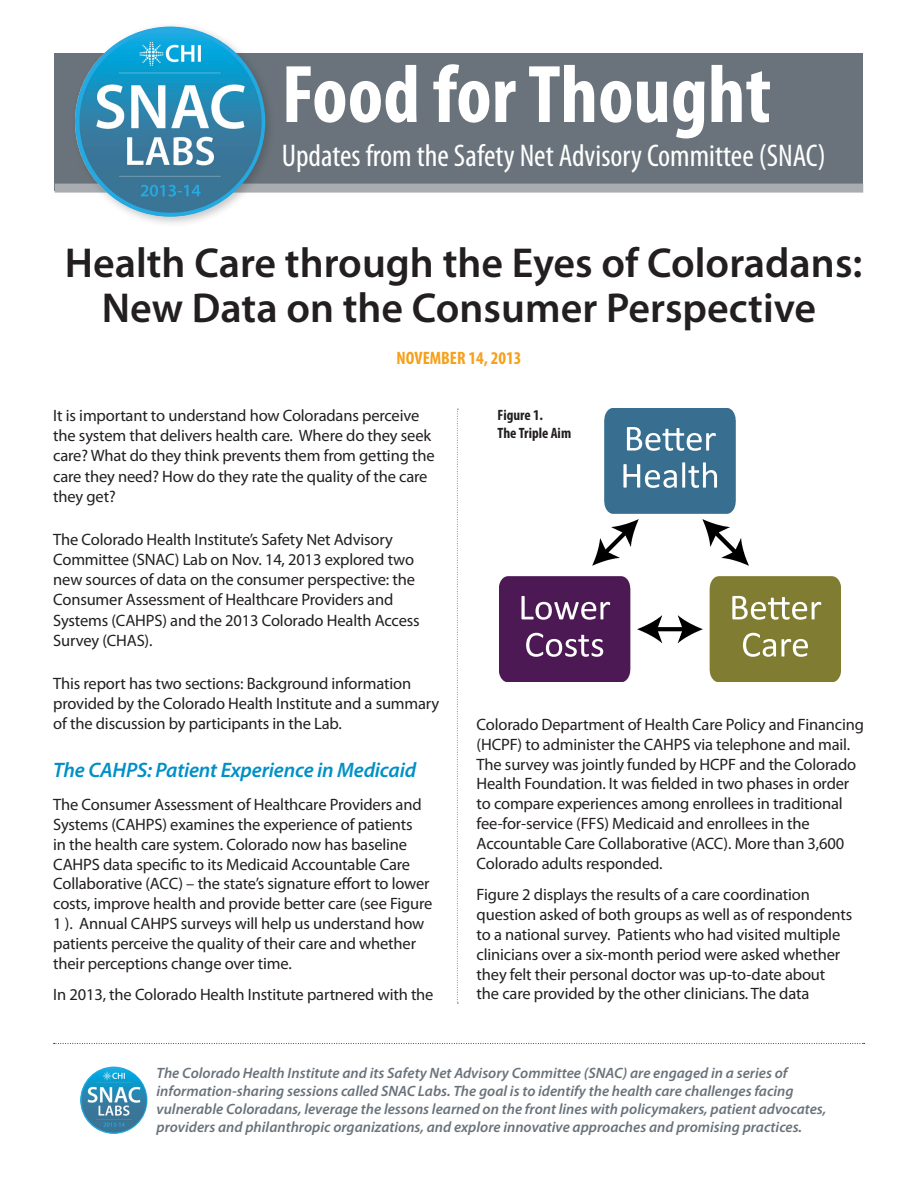
<style>
.page{position:relative;width:918px;height:1188px;background:#fff}
.page>*{position:absolute;margin:0;border:0;box-sizing:border-box;transform-origin:0 0}
.t1{font:700 condensed 82.5px "Myriad Pro";color:#fff}
.t2{font:600 42px/45px "Myriad Pro";color:#231f20;text-align:center}
.t3{font:condensed 31.5px "Myriad Pro";color:#fff}
.t4{font:italic 600 21px "Myriad Pro";letter-spacing:-.01em;color:#0090c6}
.t5{font:700 condensed 18px "Myriad Pro";color:#f6a01b}
.t6{font:16.5px/19.8px "Myriad Pro";letter-spacing:-.01em;color:#231f20}
.t7{font:italic 600 15px/18px "Myriad Pro";color:#6a737b}
.t8{font:700 condensed 15px/18px "Myriad Pro";color:#231f20}
</style>
<div class="page">
<div style="left:55px;top:53px;width:808px;height:137px;background:#6a737b"></div>
<div style="left:55px;top:184px;width:808px;height:9px;background:#a9acb1"></div>
<div style="left:70px;top:21px;width:207px;height:207px;background:#231f20;opacity:.25"></div>
<img style="left:75px;top:27px;width:190px;height:190px;border-radius:95px">
<svg style="left:54px;top:1043px;width:811px;height:1px"></svg>
<img style="left:80px;top:1067px;width:67px;height:67px;border-radius:34px">
<svg style="left:457px;top:409px;width:1px;height:595px"></svg>
<img style="left:500px;top:409px;width:341px;height:273px">
<p class="t1" style="left:282px;top:43px;width:491px">Food for Thought</p>
<p class="t3" style="left:282px;top:136px;width:546px">Updates from the Safety Net Advisory Committee (SNAC)</p>
<p class="t2" style="left:65px;top:239px;width:799px">Health Care through the Eyes of Coloradans:<br>New Data on the Consumer Perspective</p>
<p class="t5" style="left:397px;top:347px;width:126px">NOVEMBER 14, 2013</p>
<p class="t6" style="left:53px;top:405px;width:383px;line-height:20.2px">It is important to understand how Coloradans perceive the system that delivers health care. Where do they seek care? What do they think prevents them from getting the care they need? How do they rate the quality of the care they get?</p>
<p class="t6" style="left:53px;top:529px;width:368px;line-height:20.2px">The Colorado Health Institute’s Safety Net Advisory Committee (SNAC) Lab on Nov. 14, 2013 explored two new sources of data on the consumer perspective: the Consumer Assessment of Healthcare Providers and Systems (CAHPS) and the 2013 Colorado Health Access Survey (CHAS).</p>
<p class="t6" style="left:53px;top:673px;width:388px;line-height:20.2px">This report has two sections: Background information provided by the Colorado Health Institute and a summary of the discussion by participants in the Lab.</p>
<p class="t4" style="left:53px;top:757px;width:364px">The CAHPS: Patient Experience in Medicaid</p>
<p class="t6" style="left:53px;top:795px;width:381px">The Consumer Assessment of Healthcare Providers and Systems (CAHPS) examines the experience of patients<br>in the health care system. Colorado now has baseline CAHPS data specific to its Medicaid Accountable Care Collaborative (ACC) – the state’s signature effort to lower costs, improve health and provide better care (see Figure 1 ). Annual CAHPS surveys will help us understand how patients perceive the quality of their care and whether their perceptions change over time.</p>
<p class="t6" style="left:53px;top:985px;width:382px">In 2013, the Colorado Health Institute partnered with the</p>
<p class="t8" style="left:498px;top:406px;width:75px">Figure 1.<br>The Triple Aim</p>
<p class="t6" style="left:477px;top:714px;width:389px">Colorado Department of Health Care Policy and Financing (HCPF) to administer the CAHPS via telephone and mail.<br>The survey was jointly funded by HCPF and the Colorado Health Foundation. It was fielded in two phases in order to compare experiences among enrollees in traditional fee-for-service (FFS) Medicaid and enrollees in the Accountable Care Collaborative (ACC). More than 3,600<br>Colorado adults responded.</p>
<p class="t6" style="left:477px;top:885px;width:377px">Figure 2 displays the results of a care coordination question asked of both groups as well as of respondents to a national survey. Patients who had visited multiple clinicians over a six-month period were asked whether they felt their personal doctor was up-to-date about<br>the care provided by the other clinicians. The data</p>
<p class="t7" style="left:157px;top:1063px;width:671px">The Colorado Health Institute and its Safety Net Advisory Committee (SNAC) are engaged in a series of information-sharing sessions called SNAC Labs. The goal is to identify the health care challenges facing vulnerable Coloradans, leverage the lessons learned on the front lines with policymakers, patient advocates, providers and philanthropic organizations, and explore innovative approaches and promising practices.</p>
</div>
